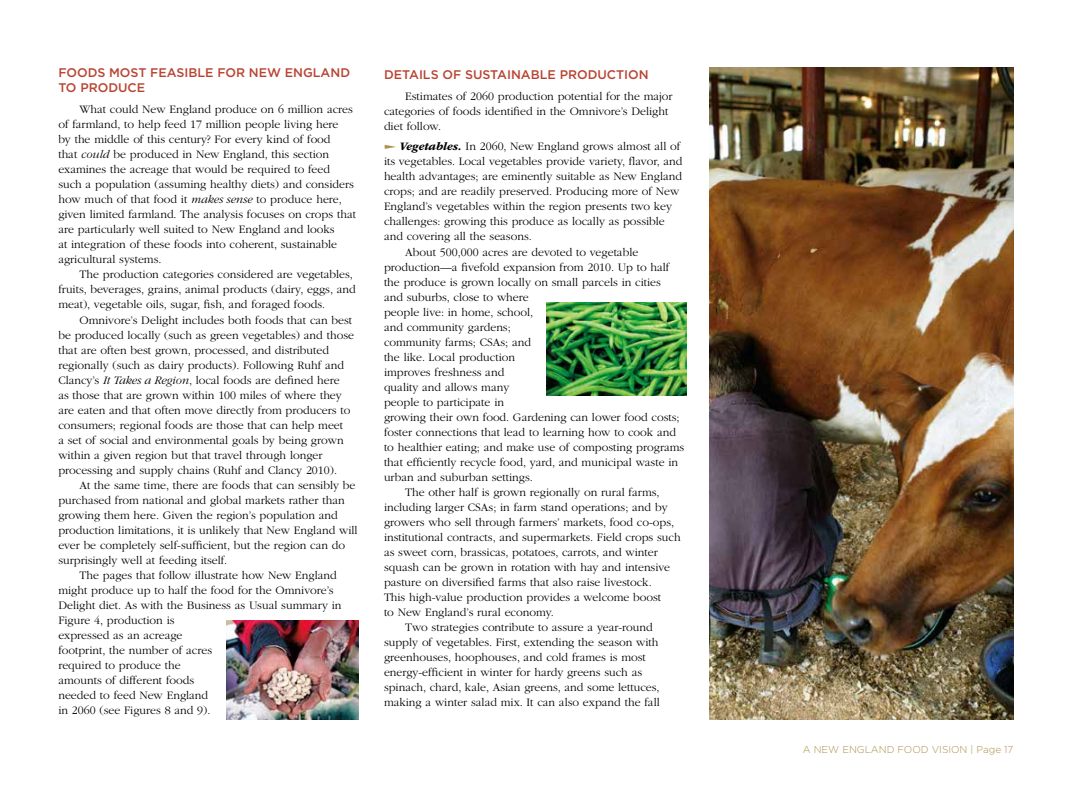
<style>
.page{position:relative;width:1080px;height:810px;background:#fff}
.page>*{position:absolute;margin:0;border:0;box-sizing:border-box;transform-origin:0 0}
.t1{font:500 12.5px/15px "Gotham";color:#b84432}
.t2{font:300 11.88px/15px "ITC Garamond Std";color:#000}
.t3{font:300 10px "Gotham";color:#ac904b}
.s1{font-style:italic}
.s2{font-family:"Directions";font-weight:400;color:#ac904b}
.s3{font-weight:700;font-style:italic}
</style>
<div class="page">
<img style="left:547px;top:302px;width:140px;height:93px">
<img style="left:227px;top:620px;width:131px;height:99px">
<img style="left:709px;top:68px;width:304px;height:652px">
<p class="t1" style="left:58px;top:65px;width:293px">FOODS MOST FEASIBLE FOR NEW ENGLAND<br>TO PRODUCE</p>
<p class="t2" style="left:58px;top:102px;width:299px;text-indent:21px">What could New England produce on 6 million acres of farmland, to help feed 17 million people living here<br>by the middle of this century? For every kind of food<br>that <span class="s1">could</span> be produced in New England, this section examines the acreage that would be required to feed such a population (assuming healthy diets) and considers how much of that food it <span class="s1">makes sense</span> to produce here, given limited farmland. The analysis focuses on crops that are particularly well suited to New England and looks<br>at integration of these foods into coherent, sustainable agricultural systems.</p>
<p class="t2" style="left:58px;top:267px;width:299px;text-indent:21px">The production categories considered are vegetables, fruits, beverages, grains, animal products (dairy, eggs, and meat), vegetable oils, sugar, fish, and foraged foods.</p>
<p class="t2" style="left:58px;top:313px;width:297px;text-indent:21px">Omnivore’s Delight includes both foods that can best be produced locally (such as green vegetables) and those that are often best grown, processed, and distributed regionally (such as dairy products). Following Ruhf and Clancy’s <span class="s1">It Takes a Region</span>, local foods are defined here<br>as those that are grown within 100 miles of where they are eaten and that often move directly from producers to consumers; regional foods are those that can help meet<br>a set of social and environmental goals by being grown within a given region but that travel through longer processing and supply chains (Ruhf and Clancy 2010).</p>
<p class="t2" style="left:80px;top:478px;width:277px">At the same time, there are foods that can sensibly be</p>
<p class="t2" style="left:58px;top:493px;width:288px">purchased from national and global markets rather than</p>
<p class="t2" style="left:58px;top:508px;width:281px">growing them here. Given the region’s population and</p>
<p class="t2" style="left:58px;top:523px;width:301px">production limitations, it is unlikely that New England will</p>
<p class="t2" style="left:58px;top:538px;width:288px">ever be completely self-sufficient, but the region can do</p>
<p class="t2" style="left:58px;top:553px;width:170px">surprisingly well at feeding itself.</p>
<p class="t2" style="left:80px;top:568px;width:259px">The pages that follow illustrate how New England</p>
<p class="t2" style="left:58px;top:583px;width:277px">might produce up to half the food for the Omnivore’s</p>
<p class="t2" style="left:58px;top:598px;width:285px">Delight diet. As with the Business as Usual summary in</p>
<p class="t2" style="left:58px;top:613px;width:118px">Figure 4, production is</p>
<p class="t2" style="left:58px;top:628px;width:126px">expressed as an acreage</p>
<p class="t2" style="left:58px;top:643px;width:155px">footprint, the number of acres</p>
<p class="t2" style="left:58px;top:658px;width:124px">required to produce the</p>
<p class="t2" style="left:58px;top:673px;width:137px">amounts of different foods</p>
<p class="t2" style="left:58px;top:688px;width:151px">needed to feed New England</p>
<p class="t2" style="left:58px;top:703px;width:154px">in 2060 (see Figures 8 and 9).</p>
<p class="t1" style="left:384px;top:67px;width:266px">DETAILS OF SUSTAINABLE PRODUCTION</p>
<p class="t2" style="left:384px;top:89px;width:290px;text-indent:21px">Estimates of 2060 production potential for the major categories of foods identified in the Omnivore’s Delight diet follow.</p>
<p class="t2" style="left:384px;top:139px;width:298px"><span class="s2">l</span> <span class="s3">Vegetables.</span> In 2060, New England grows almost all of</p>
<p class="t2" style="left:384px;top:154px;width:300px">its vegetables. Local vegetables provide variety, flavor, and</p>
<p class="t2" style="left:384px;top:169px;width:300px">health advantages; are eminently suitable as New England</p>
<p class="t2" style="left:384px;top:184px;width:297px">crops; and are readily preserved. Producing more of New</p>
<p class="t2" style="left:384px;top:199px;width:290px">England’s vegetables within the region presents two key</p>
<p class="t2" style="left:384px;top:214px;width:282px">challenges: growing this produce as locally as possible</p>
<p class="t2" style="left:384px;top:229px;width:149px">and covering all the seasons.</p>
<p class="t2" style="left:405px;top:245px;width:235px">About 500,000 acres are devoted to vegetable</p>
<p class="t2" style="left:384px;top:260px;width:287px">production—a fivefold expansion from 2010. Up to half</p>
<p class="t2" style="left:384px;top:275px;width:278px">the produce is grown locally on small parcels in cities</p>
<p class="t2" style="left:384px;top:290px;width:146px">and suburbs, close to where</p>
<p class="t2" style="left:384px;top:305px;width:151px">people live: in home, school,</p>
<p class="t2" style="left:384px;top:320px;width:128px">and community gardens;</p>
<p class="t2" style="left:384px;top:335px;width:149px">community farms; CSAs; and</p>
<p class="t2" style="left:384px;top:350px;width:133px">the like. Local production</p>
<p class="t2" style="left:384px;top:365px;width:122px">improves freshness and</p>
<p class="t2" style="left:384px;top:380px;width:127px">quality and allows many</p>
<p class="t2" style="left:384px;top:395px;width:122px">people to participate in</p>
<p class="t2" style="left:384px;top:410px;width:297px">growing their own food. Gardening can lower food costs;</p>
<p class="t2" style="left:384px;top:425px;width:294px">foster connections that lead to learning how to cook and</p>
<p class="t2" style="left:384px;top:440px;width:302px">to healthier eating; and make use of composting programs</p>
<p class="t2" style="left:384px;top:455px;width:296px">that efficiently recycle food, yard, and municipal waste in</p>
<p class="t2" style="left:384px;top:470px;width:150px">urban and suburban settings.</p>
<p class="t2" style="left:405px;top:485px;width:256px">The other half is grown regionally on rural farms,</p>
<p class="t2" style="left:384px;top:500px;width:285px">including larger CSAs; in farm stand operations; and by</p>
<p class="t2" style="left:384px;top:515px;width:292px">growers who sell through farmers’ markets, food co-ops,</p>
<p class="t2" style="left:384px;top:530px;width:298px">institutional contracts, and supermarkets. Field crops such</p>
<p class="t2" style="left:384px;top:545px;width:275px">as sweet corn, brassicas, potatoes, carrots, and winter</p>
<p class="t2" style="left:384px;top:560px;width:288px">squash can be grown in rotation with hay and intensive</p>
<p class="t2" style="left:384px;top:575px;width:269px">pasture on diversified farms that also raise livestock.</p>
<p class="t2" style="left:384px;top:590px;width:279px">This high-value production provides a welcome boost</p>
<p class="t2" style="left:384px;top:605px;width:172px">to New England’s rural economy.</p>
<p class="t2" style="left:405px;top:620px;width:249px">Two strategies contribute to assure a year-round</p>
<p class="t2" style="left:384px;top:635px;width:276px">supply of vegetables. First, extending the season with</p>
<p class="t2" style="left:384px;top:650px;width:263px">greenhouses, hoophouses, and cold frames is most</p>
<p class="t2" style="left:384px;top:665px;width:260px">energy-efficient in winter for hardy greens such as</p>
<p class="t2" style="left:384px;top:680px;width:277px">spinach, chard, kale, Asian greens, and some lettuces,</p>
<p class="t2" style="left:384px;top:695px;width:277px">making a winter salad mix. It can also expand the fall</p>
<p class="t3" style="left:803px;top:743px;width:212px">A NEW ENGLAND FOOD VISION | Page 17</p>
</div>
